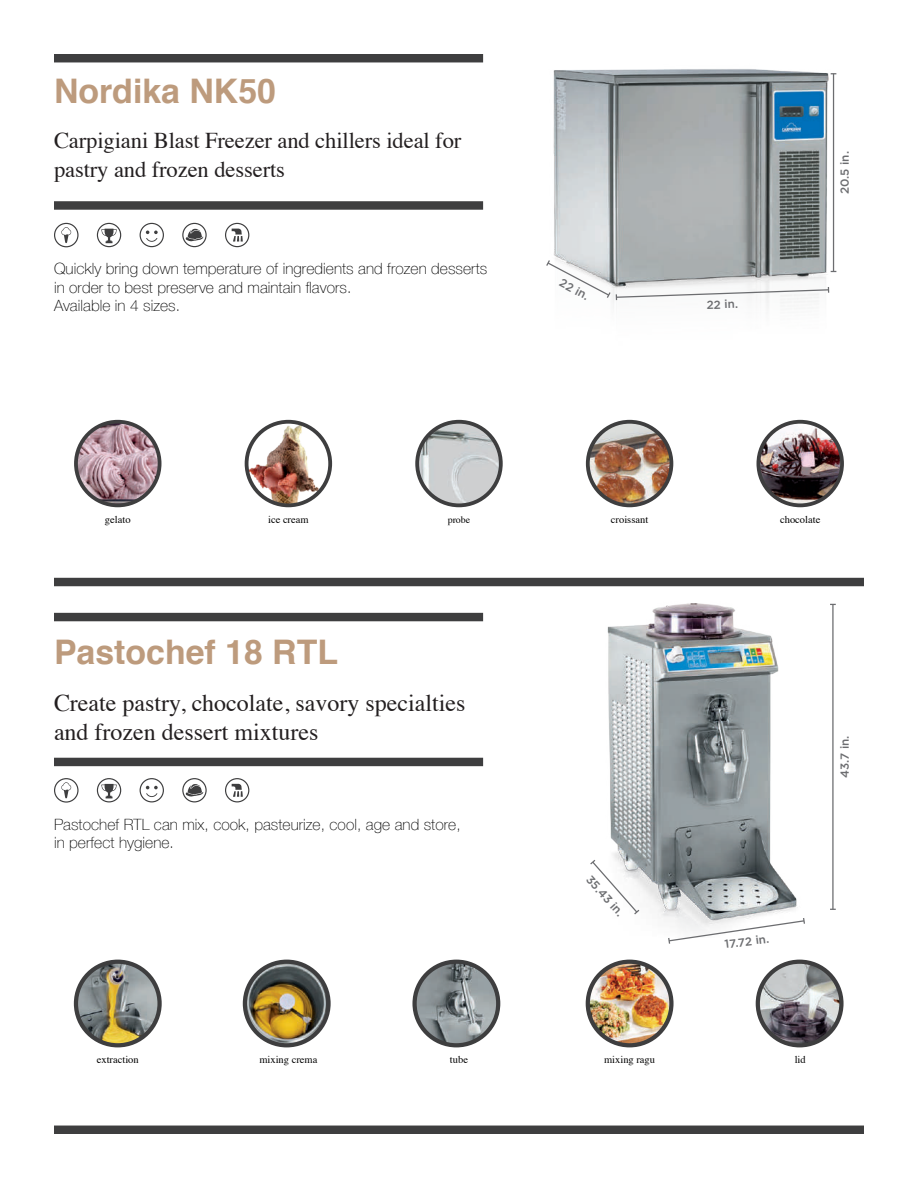
<style>
.page{position:relative;width:918px;height:1188px;background:#fff}
.page>*{position:absolute;margin:0;border:0;box-sizing:border-box;transform-origin:0 0}
.t1{font:700 33.9px "Helvetica";color:#bd9b7d}
.t2{font:24px/28.2px "Times";color:#231f20}
.t3{font:22.65px/28.2px "Times";letter-spacing:-.005em;color:#231f20}
.t4{font:100 15.45px/18.3px "Helvetica Neue LT Com";letter-spacing:.005em;color:#000}
.t5{font:500 11.7px "Gotham HTF";color:#6c6d70}
.t6{font:10.5px "Times";color:#000}
.t7{font:9.9px "Times";color:#000}
</style>
<div class="page">
<div style="left:54px;top:578px;width:810px;height:8px;background:#3e3e3f"></div>
<div style="left:54px;top:1126px;width:810px;height:8px;background:#3e3e3f"></div>
<img style="left:76px;top:423px;width:84px;height:81px">
<div style="left:74px;top:420px;width:87px;height:87px;border:4px solid #3e3e3f;border-radius:50%"></div>
<img style="left:247px;top:422px;width:83px;height:83px;border-radius:42px">
<div style="left:245px;top:420px;width:87px;height:87px;border:4px solid #3e3e3f;border-radius:50%"></div>
<img style="left:588px;top:422px;width:83px;height:83px;border-radius:42px">
<div style="left:586px;top:420px;width:87px;height:87px;border:4px solid #3e3e3f;border-radius:50%"></div>
<img style="left:758px;top:422px;width:82px;height:83px">
<div style="left:757px;top:420px;width:87px;height:87px;border:4px solid #3e3e3f;border-radius:50%"></div>
<img style="left:420px;top:423px;width:81px;height:81px">
<div style="left:415px;top:420px;width:88px;height:87px;border:4px solid #3e3e3f;border-radius:50%"></div>
<img style="left:553px;top:69px;width:284px;height:238px">
<hr style="left:833px;top:74px;width:1px;height:197px;background:#6c6d70">
<svg style="left:546px;top:259px;width:290px;height:41px"></svg>
<div style="left:54px;top:613px;width:429px;height:8px;background:#3e3e3f"></div>
<div style="left:54px;top:201px;width:429px;height:9px;background:#3e3e3f"></div>
<div style="left:54px;top:54px;width:429px;height:8px;background:#3e3e3f"></div>
<div style="left:54px;top:758px;width:429px;height:8px;background:#3e3e3f"></div>
<svg style="left:97px;top:778px;width:24px;height:24px"></svg>
<svg style="left:140px;top:778px;width:24px;height:24px"></svg>
<svg style="left:182px;top:778px;width:25px;height:24px"></svg>
<svg style="left:225px;top:778px;width:24px;height:24px"></svg>
<svg style="left:54px;top:778px;width:25px;height:25px"></svg>
<svg style="left:97px;top:223px;width:24px;height:24px"></svg>
<svg style="left:140px;top:223px;width:24px;height:24px"></svg>
<svg style="left:182px;top:223px;width:25px;height:24px"></svg>
<svg style="left:225px;top:223px;width:24px;height:24px"></svg>
<svg style="left:54px;top:223px;width:25px;height:24px"></svg>
<img style="left:608px;top:603px;width:188px;height:315px">
<svg style="left:667px;top:917px;width:138px;height:27px"></svg>
<svg style="left:590px;top:858px;width:51px;height:58px"></svg>
<hr style="left:832px;top:604px;width:2px;height:305px;background:#6c6d70">
<img style="left:77px;top:962px;width:83px;height:83px">
<div style="left:74px;top:960px;width:88px;height:87px;border:4px solid #3e3e3f;border-radius:50%"></div>
<img style="left:245px;top:962px;width:84px;height:83px">
<div style="left:243px;top:960px;width:88px;height:87px;border:4px solid #3e3e3f;border-radius:50%"></div>
<img style="left:417px;top:962px;width:81px;height:83px">
<div style="left:412px;top:960px;width:88px;height:87px;border:4px solid #3e3e3f;border-radius:50%"></div>
<img style="left:588px;top:962px;width:83px;height:83px;border-radius:42px">
<div style="left:586px;top:960px;width:88px;height:87px;border:4px solid #3e3e3f;border-radius:50%"></div>
<img style="left:758px;top:962px;width:83px;height:83px;border-radius:41px">
<div style="left:756px;top:960px;width:88px;height:87px;border:4px solid #3e3e3f;border-radius:50%"></div>
<h1 class="t1" style="left:54px;top:64px;width:224px">Nordika NK50</h1>
<h3 class="t3" style="left:54px;top:125px;width:409px">Carpigiani Blast Freezer and chillers ideal for pastry and frozen desserts</h3>
<p class="t4" style="left:54px;top:260px;width:435px">Quickly bring down temperature of ingredients and frozen desserts in order to best preserve and maintain flavors.<br>Available in 4 sizes.</p>
<p class="t5" style="left:564px;top:276px;width:33px;rotate:28deg">22 in.</p>
<p class="t5" style="left:706px;top:298px;width:33px;rotate:-2deg">22 in.</p>
<p class="t5" style="left:838px;top:194px;width:44px;rotate:-90deg">20.5 in.</p>
<p class="t6" style="left:105px;top:510px;width:27px">gelato</p>
<p class="t6" style="left:268px;top:510px;width:42px">ice cream</p>
<p class="t7" style="left:448px;top:510px;width:24px">probe</p>
<p class="t6" style="left:611px;top:510px;width:39px">croissant</p>
<p class="t6" style="left:780px;top:510px;width:42px">chocolate</p>
<h1 class="t1" style="left:54px;top:624px;width:286px">Pastochef 18 RTL</h1>
<h2 class="t2" style="left:54px;top:687px;width:413px">Create pastry, chocolate, savory specialties and frozen dessert mixtures</h2>
<p class="t4" style="left:54px;top:815px;width:408px">Pastochef RTL can mix, cook, pasteurize, cool, age and store, in perfect hygiene.</p>
<p class="t5" style="left:593px;top:873px;width:51px;rotate:48deg">35.43 in.</p>
<p class="t5" style="left:724px;top:937px;width:46px;rotate:-7deg">17.72 in.</p>
<p class="t5" style="left:838px;top:778px;width:44px;rotate:-90deg">43.7 in.</p>
<p class="t6" style="left:97px;top:1050px;width:43px">extraction</p>
<p class="t6" style="left:259px;top:1050px;width:60px">mixing crema</p>
<p class="t6" style="left:450px;top:1050px;width:20px">tube</p>
<p class="t6" style="left:604px;top:1050px;width:53px">mixing ragu</p>
<p class="t6" style="left:795px;top:1050px;width:13px">lid</p>
</div>
